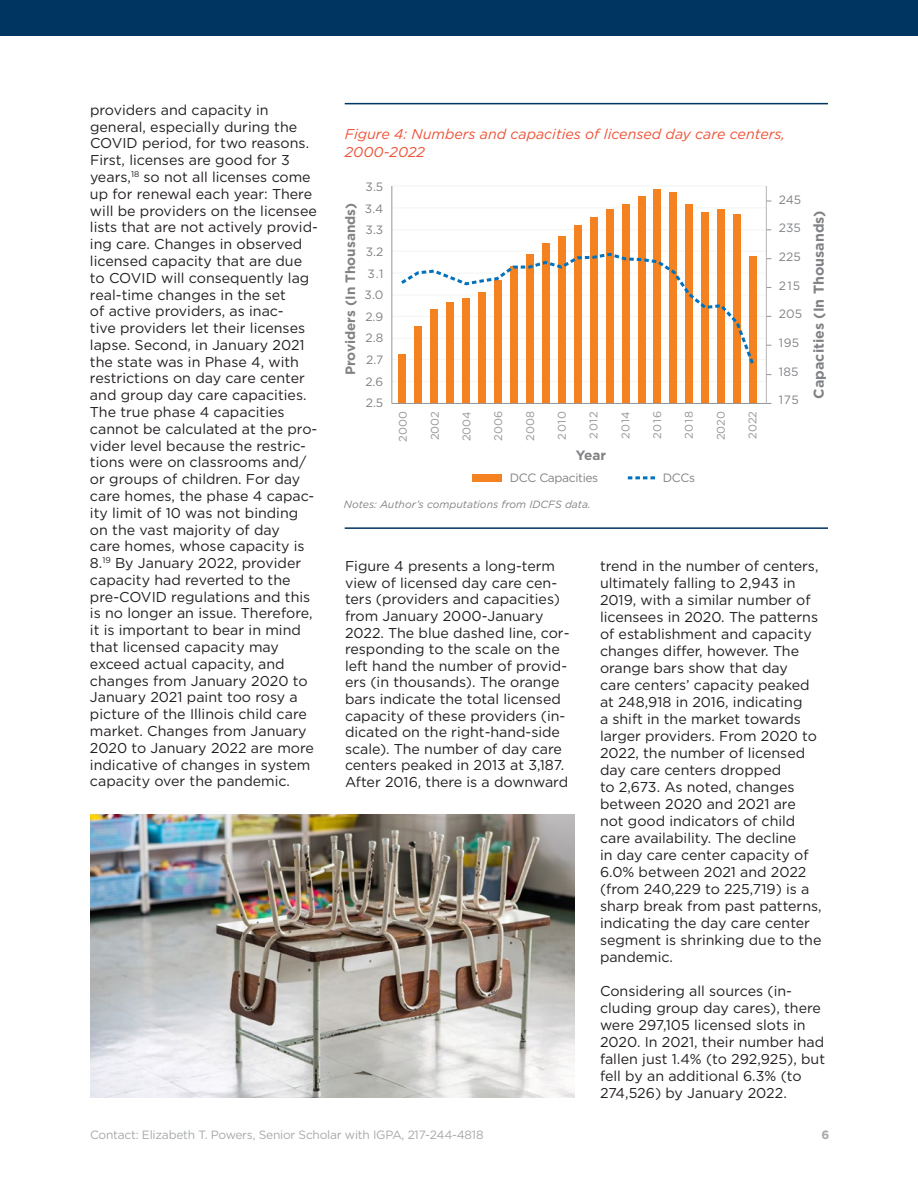
<style>
.page{position:relative;width:918px;height:1188px;background:#fff}
.page>*{position:absolute;margin:0;border:0;box-sizing:border-box;transform-origin:0 0}
.t1{font:14.25px/16.8px "Gotham";color:#231f20}
.t2{font:italic 14.25px/17.2px "Gotham";color:#ed5338}
.t3{font:700 14.25px "Gotham";color:#808285}
.t4{font:700 13.65px "Gotham";color:#808285}
.t5{font:12px/21.6px "Gotham";letter-spacing:-.015em;color:#808285;text-align:justify}
.t6{font:12px "Gotham";letter-spacing:-.02em;color:#a7a9ac}
.t7{font:700 12px "Gotham";color:#a7a9ac}
.t8{font:11.1px "Gotham";color:#939598}
.t9{font:italic 10.5px "Gotham";color:#808285}
</style>
<div class="page">
<div style="left:0;top:0;width:918px;height:36px;background:#003461"></div>
<hr style="left:392px;top:381px;width:374px;height:1px;background:#f3f4f4">
<hr style="left:392px;top:359px;width:374px;height:1px;background:#f3f4f4">
<hr style="left:392px;top:338px;width:374px;height:1px;background:#f3f4f4">
<hr style="left:392px;top:316px;width:374px;height:1px;background:#f3f4f4">
<hr style="left:392px;top:295px;width:374px;height:1px;background:#f3f4f4">
<hr style="left:392px;top:273px;width:374px;height:1px;background:#f3f4f4">
<hr style="left:392px;top:251px;width:374px;height:1px;background:#f3f4f4">
<hr style="left:392px;top:229px;width:374px;height:1px;background:#f3f4f4">
<hr style="left:392px;top:208px;width:374px;height:1px;background:#f3f4f4">
<hr style="left:392px;top:186px;width:374px;height:1px;background:#f3f4f4">
<div style="left:750px;top:256px;width:7px;height:147px;background:#f58220"></div>
<div style="left:734px;top:214px;width:7px;height:189px;background:#f58220"></div>
<div style="left:718px;top:209px;width:7px;height:194px;background:#f58220"></div>
<div style="left:702px;top:212px;width:7px;height:191px;background:#f58220"></div>
<div style="left:686px;top:204px;width:7px;height:199px;background:#f58220"></div>
<div style="left:670px;top:192px;width:7px;height:211px;background:#f58220"></div>
<div style="left:654px;top:189px;width:7px;height:214px;background:#f58220"></div>
<div style="left:638px;top:196px;width:7px;height:207px;background:#f58220"></div>
<div style="left:622px;top:204px;width:7px;height:199px;background:#f58220"></div>
<div style="left:606px;top:209px;width:7px;height:194px;background:#f58220"></div>
<div style="left:590px;top:217px;width:7px;height:186px;background:#f58220"></div>
<div style="left:574px;top:225px;width:7px;height:178px;background:#f58220"></div>
<div style="left:558px;top:236px;width:7px;height:167px;background:#f58220"></div>
<div style="left:542px;top:243px;width:7px;height:160px;background:#f58220"></div>
<div style="left:526px;top:254px;width:7px;height:149px;background:#f58220"></div>
<div style="left:510px;top:266px;width:7px;height:137px;background:#f58220"></div>
<div style="left:494px;top:280px;width:8px;height:123px;background:#f58220"></div>
<div style="left:478px;top:292px;width:8px;height:111px;background:#f58220"></div>
<div style="left:462px;top:298px;width:8px;height:105px;background:#f58220"></div>
<div style="left:446px;top:302px;width:8px;height:101px;background:#f58220"></div>
<div style="left:430px;top:309px;width:8px;height:94px;background:#f58220"></div>
<div style="left:414px;top:326px;width:8px;height:77px;background:#f58220"></div>
<div style="left:398px;top:354px;width:8px;height:49px;background:#f58220"></div>
<hr style="left:766px;top:186px;width:1px;height:217px;background:#bebdbd">
<hr style="left:391px;top:186px;width:1px;height:217px;background:#939598">
<hr style="left:392px;top:403px;width:374px;height:1px;background:#939598">
<svg style="left:401px;top:251px;width:353px;height:119px"></svg>
<div style="left:472px;top:474px;width:29px;height:8px;background:#f58220"></div>
<svg style="left:628px;top:476px;width:27px;height:3px"></svg>
<hr style="left:345px;top:103px;width:483px;height:1px;background:#003461">
<hr style="left:345px;top:527px;width:483px;height:2px;background:#003461">
<img style="left:90px;top:814px;width:484px;height:284px">
<p class="t1" style="left:90px;top:101px;width:229px">providers and capacity in general, especially during the<br>COVID period, for two reasons.<br>First, licenses are good for 3 years,<sup>18</sup> so not all licenses come up for renewal each year: There will be providers on the licensee lists that are not actively provid&shy;ing care. Changes in observed licensed capacity that are due to COVID will consequently lag real-time changes in the set<br>of active providers, as inac-<br>tive providers let their licenses lapse. Second, in January 2021 the state was in Phase 4, with restrictions on day care center and group day care capacities.<br>The true phase 4 capacities cannot be calculated at the pro&shy;vider level because the restric&shy;tions were on classrooms and/ or groups of children. For day care homes, the phase 4 capac&shy;ity limit of 10 was not binding on the vast majority of day<br>care homes, whose capacity is<br>8.<sup>19</sup> By January 2022, provider capacity had reverted to the pre-COVID regulations and this is no longer an issue. Therefore, it is important to bear in mind that licensed capacity may exceed actual capacity, and changes from January 2020 to<br>January 2021 paint too rosy a picture of the Illinois child care market. Changes from January<br>2020 to January 2022 are more indicative of changes in system capacity over the pandemic.</p>
<p class="t2" style="left:345px;top:125px;width:442px">Figure 4: Numbers and capacities of licensed day care centers,<br>2000-2022</p>
<p class="t4" style="left:341px;top:375px;width:174px;rotate:-90deg">Providers (In Thousands)</p>
<p class="t5" style="left:365px;top:176px;width:20px">3.5<br>3.4<br>3.3<br>3.2<br>3.1<br>3.0<br>2.9<br>2.8<br>2.7<br>2.6<br>2.5</p>
<p class="t8" style="left:396px;top:442px;width:32px;rotate:-90deg">2000</p>
<p class="t8" style="left:428px;top:440px;width:31px;rotate:-90deg">2002</p>
<p class="t8" style="left:459px;top:441px;width:31px;rotate:-90deg">2004</p>
<p class="t8" style="left:491px;top:441px;width:31px;rotate:-90deg">2006</p>
<p class="t8" style="left:523px;top:441px;width:31px;rotate:-90deg">2008</p>
<p class="t8" style="left:555px;top:440px;width:30px;rotate:-90deg">2010</p>
<p class="t8" style="left:587px;top:439px;width:29px;rotate:-90deg">2012</p>
<p class="t8" style="left:618px;top:439px;width:30px;rotate:-90deg">2014</p>
<p class="t8" style="left:650px;top:439px;width:29px;rotate:-90deg">2016</p>
<p class="t8" style="left:682px;top:439px;width:29px;rotate:-90deg">2018</p>
<p class="t8" style="left:714px;top:440px;width:31px;rotate:-90deg">2020</p>
<p class="t8" style="left:745px;top:439px;width:29px;rotate:-90deg">2022</p>
<p class="t4" style="left:576px;top:446px;width:32px">Year</p>
<p class="t5" style="left:510px;top:467px;width:90px">DCC Capacities</p>
<p class="t5" style="left:663px;top:467px;width:34px">DCCs</p>
<p class="t9" style="left:344px;top:497px;width:248px">Notes: Author’s computations from IDCFS data.</p>
<p class="t5" style="left:779px;top:188px;width:24px">245</p>
<p class="t5" style="left:779px;top:217px;width:23px">235</p>
<p class="t5" style="left:779px;top:246px;width:23px">225</p>
<p class="t5" style="left:779px;top:274px;width:23px">215</p>
<p class="t5" style="left:779px;top:303px;width:25px">205</p>
<p class="t5" style="left:779px;top:332px;width:22px">195</p>
<p class="t5" style="left:779px;top:360px;width:21px">185</p>
<p class="t5" style="left:779px;top:389px;width:22px">175</p>
<p class="t3" style="left:809px;top:399px;width:190px;rotate:-90deg">Capacities (In Thousands)</p>
<p class="t1" style="left:345px;top:558px;width:226px">Figure 4 presents a long-term view of licensed day care cen&shy;ters (providers and capacities) from January 2000-January<br>2022. The blue dashed line, cor&shy;responding to the scale on the left hand the number of provid&shy;ers (in thousands). The orange bars indicate the total licensed capacity of these providers (in&shy;dicated on the right-hand-side scale). The number of day care centers peaked in 2013 at 3,187.<br>After 2016, there is a downward</p>
<p class="t1" style="left:600px;top:557px;width:223px">trend in the number of centers, ultimately falling to 2,943 in<br>2019, with a similar number of licensees in 2020. The patterns of establishment and capacity changes differ, however. The orange bars show that day<br>care centers’ capacity peaked at 248,918 in 2016, indicating<br>a shift in the market towards larger providers. From 2020 to<br>2022, the number of licensed day care centers dropped<br>to 2,673. As noted, changes between 2020 and 2021 are not good indicators of child care availability. The decline<br>in day care center capacity of<br>6.0% between 2021 and 2022 (from 240,229 to 225,719) is a sharp break from past patterns, indicating the day care center segment is shrinking due to the pandemic.</p>
<p class="t1" style="left:600px;top:982px;width:227px">Considering all sources (in&shy;cluding group day cares), there were 297,105 licensed slots in<br>2020. In 2021, their number had fallen just 1.4% (to 292,925), but fell by an additional 6.3% (to<br>274,526) by January 2022.</p>
<p class="t6" style="left:90px;top:1127px;width:395px">Contact: Elizabeth T. Powers, Senior Scholar with IGPA, 217-244-4818</p>
<p class="t7" style="left:822px;top:1127px;width:9px">6</p>
</div>
